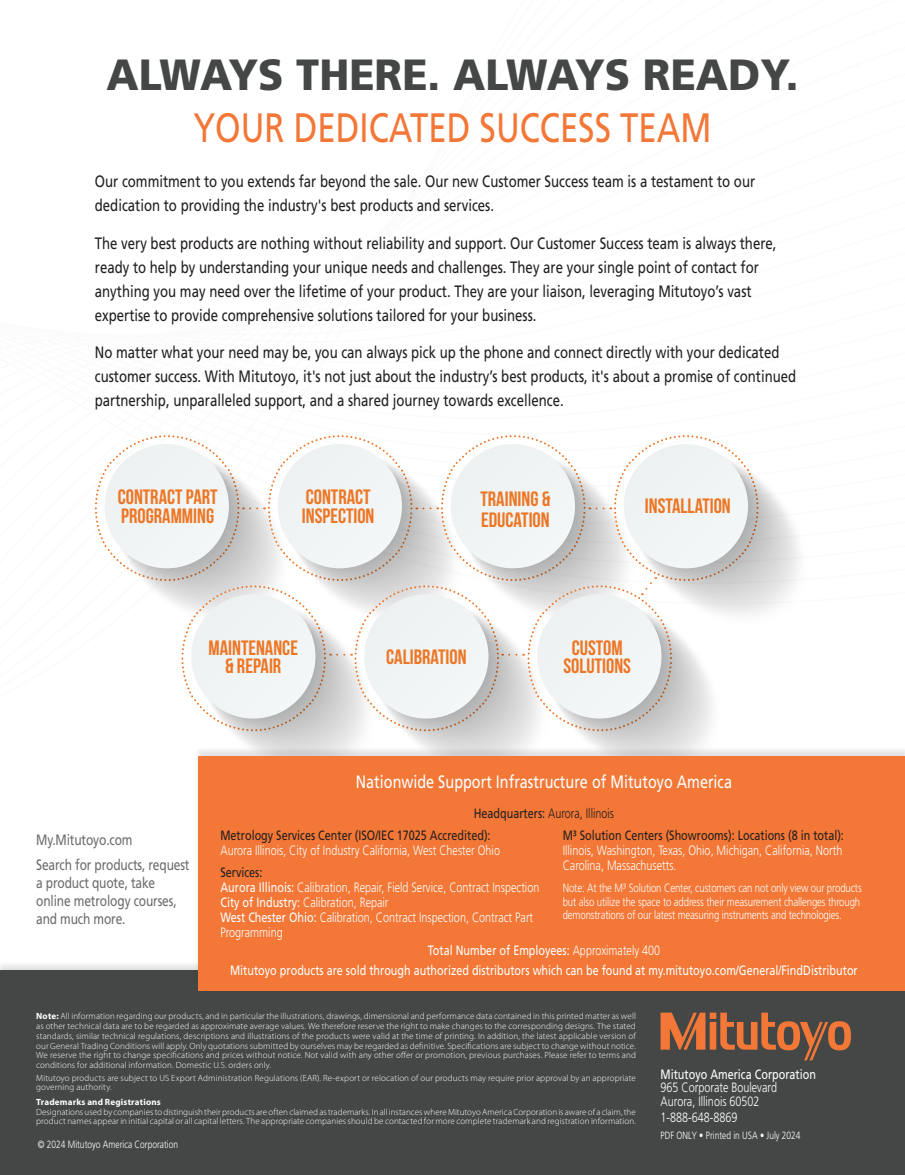
<style>
.page{position:relative;width:905px;height:1175px;background:#fff}
.page>*{position:absolute;margin:0;border:0;box-sizing:border-box;transform-origin:0 0}
.Bold_Header_Line_1{font:900 43.65px "Mitutoyo Frutiger";color:#454747}
.Light_Header_Line_2{font:41.1px "Mitutoyo Frutiger";color:#f37736}
.t1{font:700 20.85px/18.3px "Bebas Neue";color:#ed7624}
.Light_Header_Line_2_Left{font:18px "Mitutoyo Frutiger";color:#fff}
.Body_copy{font:16.5px/24px "Mitutoyo Frutiger";color:#231f20}
.t2{font:15px/18px "Mitutoyo Frutiger";letter-spacing:-.01em;color:#6c6d70}
.Body_copy-2{font:300 13.5px/15px "Mitutoyo Frutiger";color:#fff}
.Body_copy-3{font:13.5px "Mitutoyo Frutiger";color:#fff}
.Body_copy-4{font:300 13.5px "Mitutoyo Frutiger";color:#231f20}
.Body_copy-5{font:300 12px/13.5px "Mitutoyo Frutiger";letter-spacing:-.01em;color:#fff;text-align:justify}
.t3{font:300 10.5px "Mitutoyo Frutiger";color:#fff}
.t4{font:300 9px/9.8px "Myriad Pro";letter-spacing:.01em;color:#fff}
.t5{font:700 9px "Myriad Pro";letter-spacing:.02em;color:#fff}
.s1{font-weight:400}
.s2{font-weight:400;color:#231f20}
.s3{font-weight:300}
.s4{font-weight:700}
</style>
<div class="page">
<svg style="left:95px;top:435px;width:706px;height:311px"></svg>
<div style="left:623px;top:444px;width:125px;height:124px;background:#f0f4f4;border-radius:62px"></div>
<div style="left:0;top:970px;width:904px;height:204px;background:#454747"></div>
<div style="left:194px;top:746px;width:710px;height:245px;background:#231f20;opacity:.13"></div>
<div style="left:198px;top:756px;width:706px;height:234px;background:#f37736"></div>
<svg style="left:660px;top:1012px;width:190px;height:48px"></svg>
<p class="Bold_Header_Line_1" style="left:106px;top:49px;width:693px">ALWAYS THERE. ALWAYS READY.</p>
<p class="Light_Header_Line_2" style="left:193px;top:103px;width:519px">YOUR DEDICATED SUCCESS TEAM</p>
<p class="Body_copy" style="left:95px;top:170px;width:662px">Our commitment to you extends far beyond the sale. Our new Customer Success team is a testament to our dedication to providing the industry's best products and services.</p>
<p class="Body_copy" style="left:95px;top:231px;width:683px">The very best products are nothing without reliability and support. Our Customer Success team is always there, ready to help by understanding your unique needs and challenges. They are your single point of contact for anything you may need over the lifetime of your product. They are your liaison, leveraging Mitutoyo’s vast expertise to provide comprehensive solutions tailored for your business.</p>
<p class="Body_copy" style="left:95px;top:341px;width:702px">No matter what your need may be, you can always pick up the phone and connect directly with your dedicated customer success. With Mitutoyo, it's not just about the industry’s best products, it's about a promise of continued partnership, unparalleled support, and a shared journey towards excellence.</p>
<p class="t1" style="left:118px;top:487px;width:101px">CONTRACT PART<br>PROGRAMMING</p>
<p class="t1" style="left:302px;top:487px;width:74px">CONTRACT<br>INSPECTION</p>
<p class="t1" style="left:480px;top:488px;width:71px;line-height:20.9px">TRAINING &amp;<br>EDUCATION</p>
<p class="t1" style="left:645px;top:497px;width:87px">INSTALLATION</p>
<p class="t1" style="left:208px;top:638px;width:91px;text-align:center">MAINTENANCE &amp; REPAIR</p>
<p class="t1" style="left:386px;top:647px;width:82px">CALIBRATION</p>
<p class="t1" style="left:563px;top:638px;width:69px;text-align:center">CUSTOM<br>SOLUTIONS</p>
<p class="t2" style="left:36px;top:830px;width:98px">My.Mitutoyo.com</p>
<p class="t2" style="left:36px;top:855px;width:155px">Search for products, request a product quote, take online metrology courses, and much more.</p>
<p class="Light_Header_Line_2_Left" style="left:356px;top:771px;width:377px">Nationwide Support Infrastructure of Mitutoyo America</p>
<p class="Body_copy-4" style="left:474px;top:805px;width:142px"><span class="s1">Headquarters:</span> Aurora, Illinois</p>
<p class="Body_copy-2" style="left:220px;top:828px;width:281px"><span class="s2">Metrology Services Center (ISO/IEC 17025 Accredited):<br></span>Aurora Illinois, City of Industry California, West Chester Ohio</p>
<p class="Body_copy-2" style="left:220px;top:865px;width:320px"><span class="s2">Services:<br></span><span class="s1">Aurora Illinois:</span> Calibration, Repair, Field Service, Contract Inspection</p>
<p class="Body_copy-2" style="left:220px;top:895px;width:170px"><span class="s1">City of Industry:</span> Calibration, Repair</p>
<p class="Body_copy-2" style="left:220px;top:910px;width:314px"><span class="s1">West Chester Ohio:</span> Calibration, Contract Inspection, Contract Part<br>Programming</p>
<p class="Body_copy-2" style="left:562px;top:828px;width:283px;text-align:justify"><span class="s2">M³ Solution Centers (Showrooms): Locations (8 in total):<br></span>Illinois, Washington, Texas, Ohio, Michigan, California, North Carolina, Massachusetts.</p>
<p class="Body_copy-5" style="left:562px;top:881px;width:300px">Note: At the M³ Solution Center, customers can not only view our products but also utilize the space to address their measurement challenges through demonstrations of our latest measuring instruments and technologies.</p>
<p class="Body_copy-3" style="left:427px;top:942px;width:234px">Total Number of Employees: <span class="s3">Approximately 400</span></p>
<p class="Body_copy-3" style="left:230px;top:962px;width:629px">Mitutoyo products are sold through authorized distributors which can be found at my.mitutoyo.com/General/FindDistributor</p>
<p class="t4" style="left:36px;top:1011px;width:601px;text-align:justify"><span class="s4">Note:</span> All information regarding our products, and in particular the illustrations, drawings, dimensional and performance data contained in this printed matter as well as other technical data are to be regarded as approximate average values. We therefore reserve the right to make changes to the corresponding designs. The stated standards, similar technical regulations, descriptions and illustrations of the products were valid at the time of printing. In addition, the latest applicable version of our General Trading Conditions will apply. Only quotations submitted by ourselves may be regarded as definitive. Specifications are subject to change without notice.<br>We reserve the right to change specifications and prices without notice. Not valid with any other offer or promotion, previous purchases. Please refer to terms and conditions for additional information. Domestic U.S. orders only.</p>
<p class="t4" style="left:36px;top:1072px;width:601px">Mitutoyo products are subject to US Export Administration Regulations (EAR). Re-export or relocation of our products may require prior approval by an appropriate governing authority.</p>
<p class="t5" style="left:36px;top:1096px;width:126px">Trademarks and Registrations</p>
<p class="t4" style="left:36px;top:1106px;width:601px">Designations used by companies to distinguish their products are often claimed as trademarks. In all instances where Mitutoyo America Corporation is aware of a claim, the product names appear in initial capital or all capital letters. The appropriate companies should be contacted for more complete trademark and registration information.</p>
<p class="t3" style="left:38px;top:1138px;width:142px">© 2024 Mitutoyo America Corporation</p>
<p class="Body_copy-3" style="left:660px;top:1065px;width:157px">Mitutoyo America Corporation</p>
<p class="Body_copy-2" style="left:660px;top:1080px;width:118px">965 Corporate Boulevard</p>
<p class="Body_copy-2" style="left:660px;top:1093px;width:101px">Aurora, Illinois 60502</p>
<p class="Body_copy-2" style="left:660px;top:1110px;width:78px">1-888-648-8869</p>
<p class="t3" style="left:660px;top:1129px;width:142px">PDF ONLY • Printed in USA • July 2024</p>
</div>
